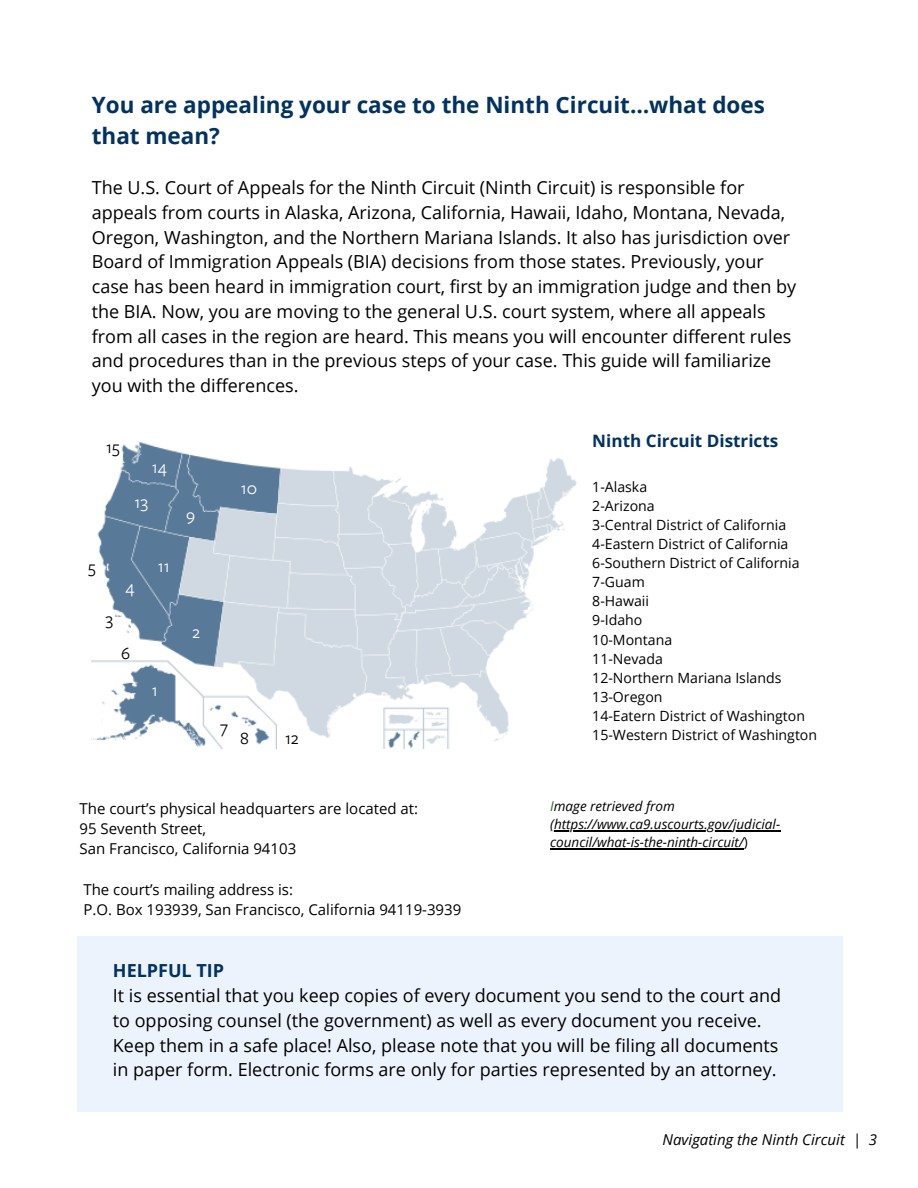
<style>
.page{position:relative;width:918px;height:1188px;background:#fff}
.page>*{position:absolute;margin:0;border:0;box-sizing:border-box;transform-origin:0 0}
.t1{font:700 22.5px/30.3px "Open Sans";color:#003262}
.t2{font:18px/24.8px "Open Sans";color:#000}
.t3{font:18px "Freight Sans Pro";color:#fff}
.t4{font:700 18px "Open Sans";color:#003262}
.t5{font:18px "Freight Sans Pro";color:#000}
.t6{font:700 17.1px "Open Sans";color:#003262}
.t7{font:15px/20.2px "Open Sans";color:#000}
.t8{font:italic 15px "Open Sans";color:#000}
.t9{font:14.1px/19.2px "Open Sans";color:#000}
.t10{font:italic 13.5px/18px "Open Sans";color:#000}
.s1{color:#316730}
.s2{font-style:normal}
</style>
<div class="page">
<img style="left:92px;top:441px;width:485px;height:308px">
<hr style="left:550px;top:831px;width:230px;height:1px;background:#000">
<hr style="left:550px;top:849px;width:194px;height:1px;background:#000">
<div style="left:77px;top:936px;width:765px;height:176px;background:#edf3fd"></div>
<p class="t1" style="left:92px;top:89px;width:675px">You are appealing your case to the Ninth Circuit…what does that mean?</p>
<p class="t2" style="left:92px;top:175px;width:706px">The U.S. Court of Appeals for the Ninth Circuit (Ninth Circuit) is responsible for appeals from courts in Alaska, Arizona, California, Hawaii, Idaho, Montana, Nevada, Oregon, Washington, and the Northern Mariana Islands. It also has jurisdiction over Board of Immigration Appeals (BIA) decisions from those states. Previously, your case has been heard in immigration court, first by an immigration judge and then by the BIA. Now, you are moving to the general U.S. court system, where all appeals from all cases in the region are heard. This means you will encounter different rules and procedures than in the previous steps of your case. This guide will familiarize you with the differences.</p>
<p class="t5" style="left:106px;top:436px;width:15px">15</p>
<p class="t3" style="left:152px;top:455px;width:16px">14</p>
<p class="t3" style="left:135px;top:490px;width:15px">13</p>
<p class="t5" style="left:88px;top:555px;width:9px">5</p>
<p class="t5" style="left:105px;top:607px;width:9px">3</p>
<p class="t3" style="left:126px;top:575px;width:11px">4</p>
<p class="t5" style="left:121px;top:641px;width:11px">6</p>
<p class="t3" style="left:158px;top:554px;width:13px">11</p>
<p class="t3" style="left:152px;top:679px;width:7px">1</p>
<p class="t3" style="left:186px;top:503px;width:11px">9</p>
<p class="t3" style="left:192px;top:620px;width:9px">2</p>
<p class="t3" style="left:241px;top:476px;width:18px">10</p>
<p class="t5" style="left:220px;top:715px;width:9px">7</p>
<p class="t5" style="left:240px;top:726px;width:10px">8</p>
<p class="t5" style="left:285px;top:726px;width:15px">12</p>
<p class="t7" style="left:80px;top:798px;width:340px">The court’s physical headquarters are located at:<br>95 Seventh Street,<br>San Francisco, California 94103</p>
<p class="t7" style="left:83px;top:879px;width:379px">The court’s mailing address is:<br>P.O. Box 193939, San Francisco, California 94119-3939</p>
<p class="t6" style="left:592px;top:428px;width:187px">Ninth Circuit Districts</p>
<p class="t9" style="left:592px;top:477px;width:226px">1-Alaska<br>2-Arizona<br>3-Central District of California<br>4-Eastern District of California<br>6-Southern District of California<br>7-Guam<br>8-Hawaii<br>9-Idaho<br>10-Montana<br>11-Nevada<br>12-Northern Mariana Islands<br>13-Oregon<br>14-Eatern District of Washington<br>15-Western District of Washington</p>
<p class="t10" style="left:550px;top:797px;width:232px"><span class="s1">I</span>mage retrieved from (https://www.ca9.uscourts.gov/judicial&shy;council/what-is-the-ninth-circuit/<span class="s2">)</span></p>
<p class="t4" style="left:113px;top:958px;width:113px">HELPFUL TIP</p>
<p class="t2" style="left:113px;top:983px;width:670px">It is essential that you keep copies of every document you send to the court and to opposing counsel (the government) as well as every document you receive.<br>Keep them in a safe place! Also, please note that you will be filing all documents in paper form. Electronic forms are only for parties represented by an attorney.</p>
<p class="t8" style="left:663px;top:1129px;width:216px">Navigating the Ninth Circuit | 3</p>
</div>
